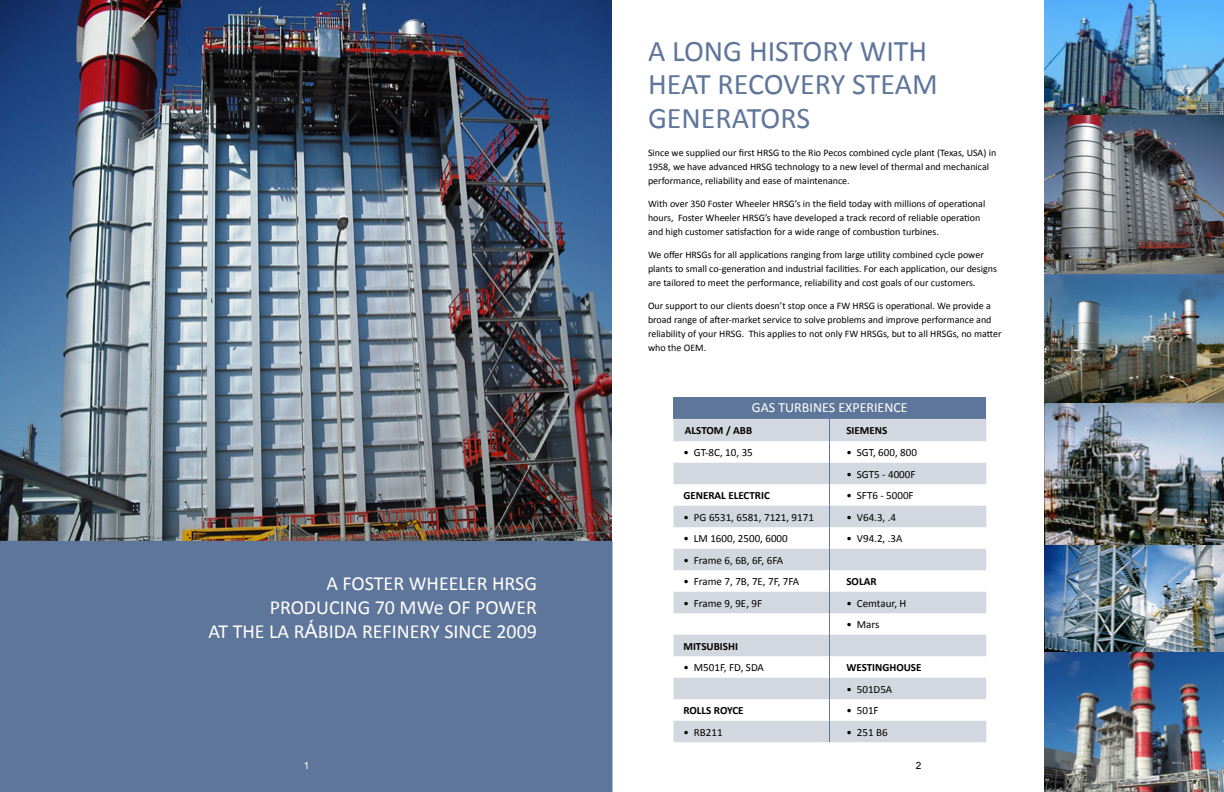
<style>
.page{position:relative;width:1224px;height:792px;background:#fff}
.page>*{position:absolute;margin:0;border:0;box-sizing:border-box;transform-origin:0 0}
.t1{font:30px/34px "Calibri";color:#5f769b}
.t2{font:20px/24px "Calibri";color:#fff;text-align:right}
.t3{font:14px "Calibri";color:#fff}
.t4{font:11px "Calibri";color:#000}
.t5{font:700 11px "Calibri";color:#000}
.t6{font:10px/14px "Calibri";color:#000}
.t7{font:10px "Arial";color:#fff}
.t8{font:10px "Arial";color:#000}
.s1{font-family:"Arial"}
</style>
<div class="page">
<img style="left:0;top:0;width:612px;height:541px">
<div style="left:0;top:541px;width:612px;height:251px;background:#5f769b"></div>
<img style="left:1045px;top:114px;width:179px;height:678px">
<div style="left:674px;top:397px;width:312px;height:22px;background:#5f769b"></div>
<svg style="left:674px;top:419px;width:312px;height:323px;fill:#d3d7df"></svg>
<svg style="left:829px;top:419px;width:1px;height:323px"></svg>
<img style="left:1045px;top:0;width:179px;height:114px">
<h2 class="t2" style="left:209px;top:572px;width:330px">A FOSTER WHEELER HRSG<br>PRODUCING 70 MWe OF POWER<br>AT THE LA R<span class="s1">Á</span>BIDA REFINERY SINCE 2009</h2>
<p class="t7" style="left:304px;top:759px;width:7px">1</p>
<h1 class="t1" style="left:648px;top:34px;width:291px">A LONG HISTORY WITH<br>HEAT RECOVERY STEAM<br>GENERATORS</h1>
<p class="t6" style="left:648px;top:146px;width:350px">Since we supplied our first HRSG to the Rio Pecos combined cycle plant (Texas, USA) in<br>1958, we have advanced HRSG technology to a new level of thermal and mechanical performance, reliability and ease of maintenance.</p>
<p class="t6" style="left:648px;top:197px;width:339px">With over 350 Foster Wheeler HRSG’s in the field today with millions of operational hours, Foster Wheeler HRSG’s have developed a track record of reliable operation and high customer satisfaction for a wide range of combustion turbines.</p>
<p class="t6" style="left:648px;top:248px;width:351px">We offer HRSGs for all applications ranging from large utility combined cycle power plants to small co-generation and industrial facilities. For each application, our designs are tailored to meet the performance, reliability and cost goals of our customers.</p>
<p class="t6" style="left:648px;top:299px;width:355px">Our support to our clients doesn’t stop once a FW HRSG is operational. We provide a broad range of after-market service to solve problems and improve performance and reliability of your HRSG. This applies to not only FW HRSGs, but to all HRSGs, no matter who the OEM.</p>
<h3 class="t3" style="left:752px;top:398px;width:157px">GAS TURBINES EXPERIENCE</h3>
<p class="t5" style="left:685px;top:424px;width:69px">ALSTOM / ABB</p>
<p class="t5" style="left:846px;top:424px;width:42px">SIEMENS</p>
<p class="t4" style="left:683px;top:446px;width:71px">• GT-8C, 10, 35</p>
<p class="t4" style="left:846px;top:446px;width:72px">• SGT, 600, 800</p>
<p class="t4" style="left:846px;top:467px;width:71px">• SGT5 - 4000F</p>
<p class="t5" style="left:683px;top:488px;width:88px">GENERAL ELECTRIC</p>
<p class="t4" style="left:846px;top:489px;width:69px">• SFT6 - 5000F</p>
<p class="t4" style="left:683px;top:510px;width:132px">• PG 6531, 6581, 7121, 9171</p>
<p class="t4" style="left:846px;top:510px;width:51px">• V64.3, .4</p>
<p class="t4" style="left:683px;top:532px;width:106px">• LM 1600, 2500, 6000</p>
<p class="t4" style="left:846px;top:532px;width:58px">• V94.2, .3A</p>
<p class="t4" style="left:683px;top:553px;width:101px">• Frame 6, 6B, 6F, 6FA</p>
<p class="t4" style="left:683px;top:575px;width:117px">• Frame 7, 7B, 7E, 7F, 7FA</p>
<p class="t5" style="left:846px;top:574px;width:32px">SOLAR</p>
<p class="t4" style="left:683px;top:596px;width:80px">• Frame 9, 9E, 9F</p>
<p class="t4" style="left:846px;top:596px;width:62px">• Cemtaur, H</p>
<p class="t4" style="left:846px;top:618px;width:35px">• Mars</p>
<p class="t5" style="left:683px;top:639px;width:56px">MITSUBISHI</p>
<p class="t4" style="left:683px;top:661px;width:82px">• M501F, FD, SDA</p>
<p class="t5" style="left:846px;top:660px;width:77px">WESTINGHOUSE</p>
<p class="t4" style="left:846px;top:682px;width:47px">• 501D5A</p>
<p class="t5" style="left:683px;top:704px;width:62px">ROLLS ROYCE</p>
<p class="t4" style="left:846px;top:704px;width:34px">• 501F</p>
<p class="t4" style="left:683px;top:725px;width:41px">• RB211</p>
<p class="t4" style="left:846px;top:725px;width:43px">• 251 B6</p>
<p class="t8" style="left:916px;top:759px;width:7px">2</p>
</div>
